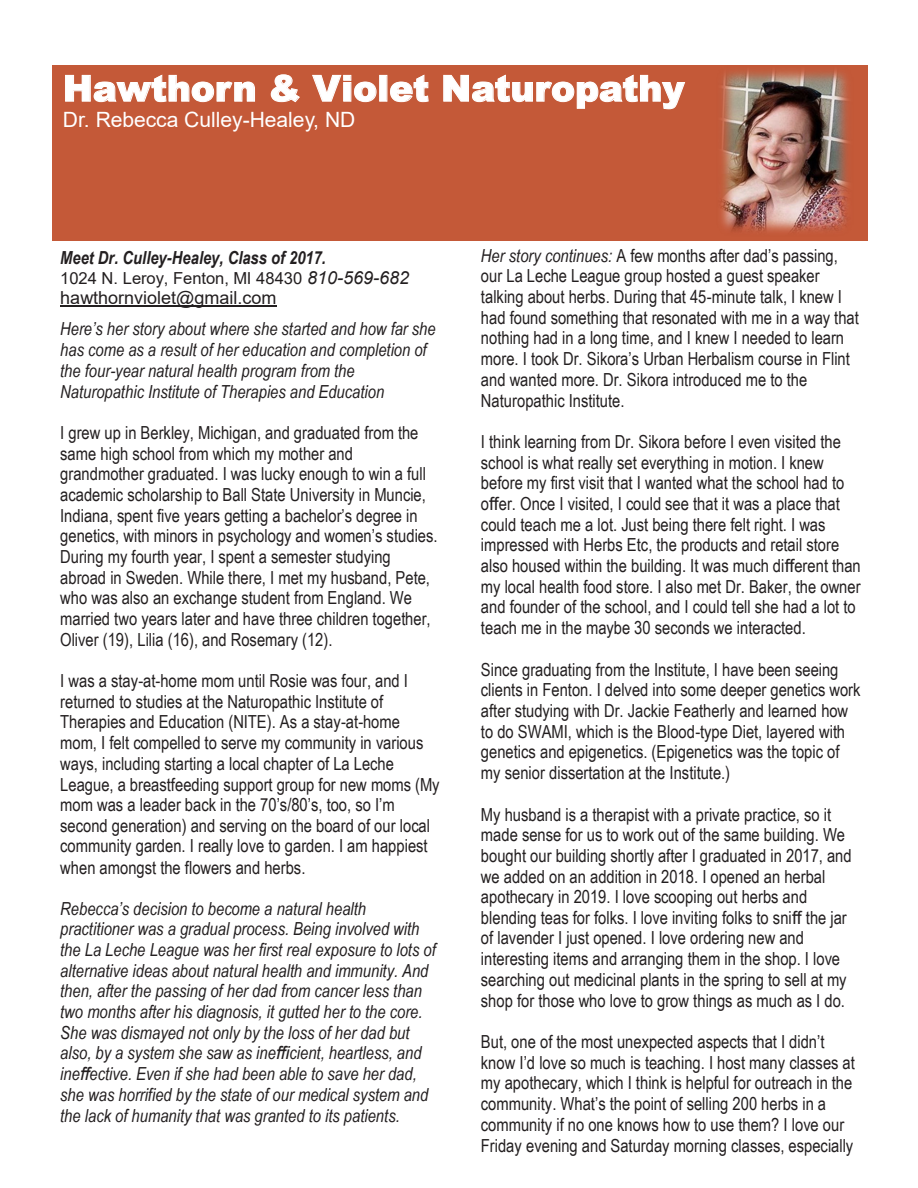
<style>
.page{position:relative;width:918px;height:1188px;background:#fff}
.page>*{position:absolute;margin:0;border:0;box-sizing:border-box;transform-origin:0 0}
.t1{font:900 36px "Arial";color:#fff}
.t2{font:21px "Arial";color:#fff}
.t3{font:18px/20.7px "Arial Narrow";color:#231f20}
.t4{font:italic 18px/20.7px "Arial Narrow";color:#231f20}
.t5{font:italic 700 18px "Arial Narrow";color:#231f20}
.t6{font:16.5px "Arial";color:#231f20}
.s1{font-style:italic;font-size:18px}
.s2{font-family:"Arial";font-style:normal}
.s3{font-family:"Arial"}
.s4{font-style:italic}
</style>
<div class="page">
<hr style="left:60px;top:306px;width:217px;height:1px;background:#231f20">
<div style="left:52px;top:65px;width:816px;height:176px;background:#c45938"></div>
<img style="left:721px;top:70px;width:128px;height:162px">
<p class="t1" style="left:63px;top:62px;width:623px">Hawthorn &amp; Violet Naturopathy</p>
<p class="t2" style="left:63px;top:105px;width:294px">Dr. Rebecca Culley-Healey, ND</p>
<p class="t5" style="left:60px;top:244px;width:267px">Meet Dr. Culley-Healey, Class of 2017.</p>
<p class="t6" style="left:60px;top:267px;width:351px">1024 N. Leroy, Fenton, MI 48430 <span class="s1">810-569-682</span></p>
<p class="t4" style="left:60px;top:281px;width:377px;line-height:31.5px"><span class="s2">hawthornviolet@gmail.com<br></span>Here’s her story about where she started and how far she</p>
<p class="t4" style="left:60px;top:339px;width:368px">has come as a result of her education and completion of the four-year natural health program from the<br>Naturopathic Institute of Therapies and Education</p>
<p class="t3" style="left:60px;top:422px;width:379px">I grew up in Berkley, Michigan, and graduated from the same high school from which my mother and grandmother graduated. I was lucky enough to win a full academic scholarship to Ball State University in Muncie, Indiana, spent five years getting a bachelor’s degree in genetics, with minors in psychology and women’s studies.<br>During my fourth year, I spent a semester studying abroad in Sweden. While there, I met my husband, Pete, who was also an exchange student from England. We married two years later and have three children together, Oliver (19), Lilia (16), and Rosemary (12).</p>
<p class="t3" style="left:60px;top:670px;width:381px">I was a stay-at-home mom until Rosie was four, and I returned to studies at the Naturopathic Institute of Therapies and Education (NITE). As a stay-at-home mom, I felt compelled to serve my community in various ways, including starting a local chapter of La Leche League, a breastfeeding support group for new moms (My mom was a leader back in the 70’s/80’s, too, so I’m second generation) and serving on the board of our local community garden. I really love to garden. I am happiest when amongst the flowers and herbs.</p>
<p class="t4" style="left:60px;top:898px;width:377px">Rebecca’s decision to become a natural health practitioner was a gradual process. Being involved with the La Leche League was her first real exposure to lots of alternative ideas about natural health and immunity. And then, after the passing of her dad from cancer less than two months after his diagnosis, it gutted her to the core.<br>She was dismayed not only by the loss of her dad but also, by a system she saw as ine<span class="s3">ffi</span>cient, heartless, and ine<span class="s3">ff</span>ective. Even if she had been able to save her dad, she was horrified by the state of our medical system and the lack of humanity that was granted to its patients.</p>
<p class="t3" style="left:481px;top:244px;width:379px"><span class="s4">Her story continues:</span> A few months after dad’s passing, our La Leche League group hosted a guest speaker talking about herbs. During that 45-minute talk, I knew I had found something that resonated with me in a way that nothing had in a long time, and I knew I needed to learn more. I took Dr. Sikora’s Urban Herbalism course in Flint and wanted more. Dr. Sikora introduced me to the Naturopathic Institute.</p>
<p class="t3" style="left:481px;top:431px;width:381px">I think learning from Dr. Sikora before I even visited the school is what really set everything in motion. I knew before my first visit that I wanted what the school had to o<span class="s3">ff</span>er. Once I visited, I could see that it was a place that could teach me a lot. Just being there felt right. I was impressed with Herbs Etc, the products and retail store also housed within the building. It was much di<span class="s3">ff</span>erent than my local health food store. I also met Dr. Baker, the owner and founder of the school, and I could tell she had a lot to teach me in the maybe 30 seconds we interacted.</p>
<p class="t3" style="left:481px;top:658px;width:381px">Since graduating from the Institute, I have been seeing clients in Fenton. I delved into some deeper genetics work after studying with Dr. Jackie Featherly and learned how to do SWAMI, which is the Blood-type Diet, layered with genetics and epigenetics. (Epigenetics was the topic of my senior dissertation at the Institute.)</p>
<p class="t3" style="left:481px;top:803px;width:372px">My husband is a therapist with a private practice, so it made sense for us to work out of the same building. We bought our building shortly after I graduated in 2017, and we added on an addition in 2018. I opened an herbal apothecary in 2019. I love scooping out herbs and blending teas for folks. I love inviting folks to sni<span class="s3">ff</span> the jar of lavender I just opened. I love ordering new and interesting items and arranging them in the shop. I love searching out medicinal plants in the spring to sell at my shop for those who love to grow things as much as I do.</p>
<p class="t3" style="left:481px;top:1031px;width:376px">But, one of the most unexpected aspects that I didn’t know I’d love so much is teaching. I host many classes at my apothecary, which I think is helpful for outreach in the community. What’s the point of selling 200 herbs in a community if no one knows how to use them? I love our Friday evening and Saturday morning classes, especially</p>
</div>
